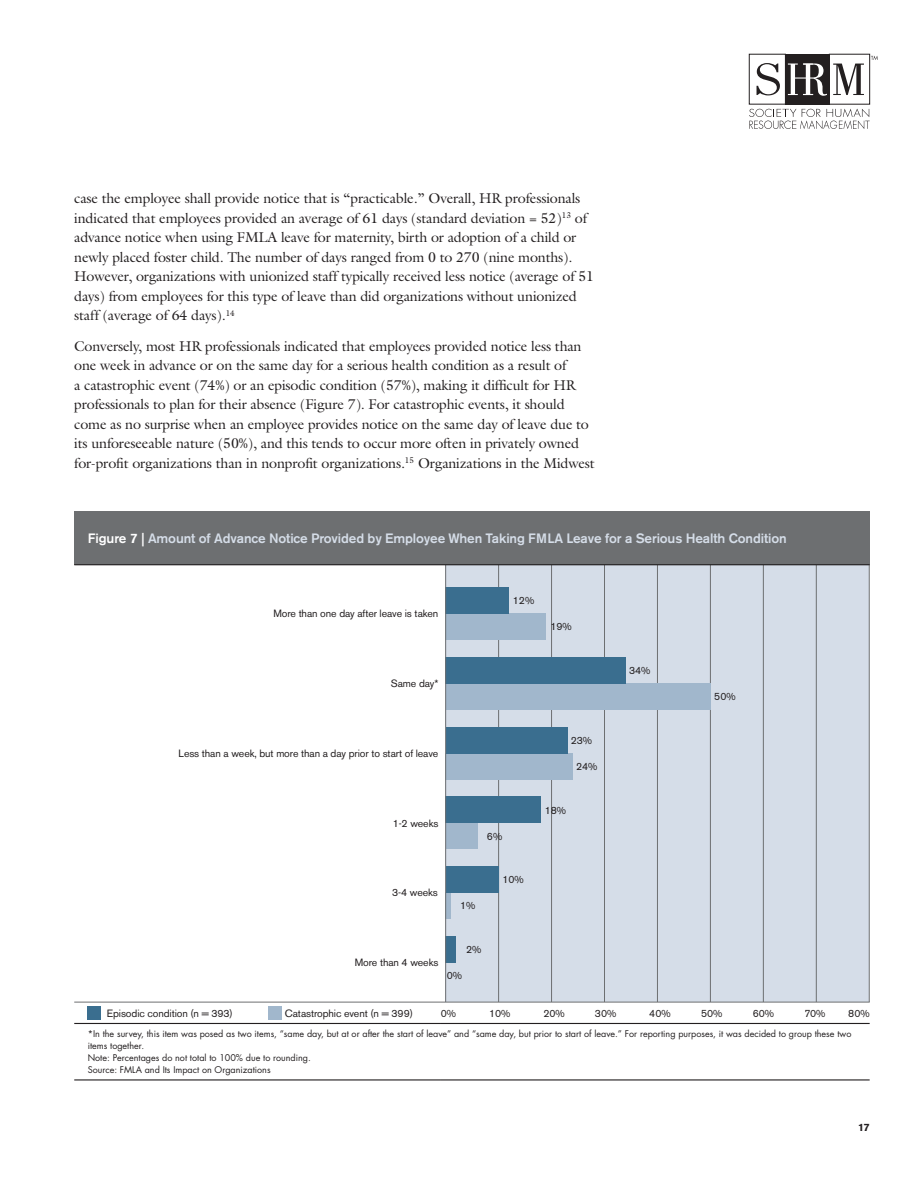
<style>
.page{position:relative;width:918px;height:1188px;background:#fff}
.page>*{position:absolute;margin:0;border:0;box-sizing:border-box;transform-origin:0 0}
.t1{font:14.25px/19.5px "Galliard";letter-spacing:-.01em;color:#231f20}
.t2{font:500 13.5px "Akzidenz Grotesk BE";letter-spacing:-.01em;color:#d5dde8}
.t3{font:10.5px "Akzidenz Grotesk BE";letter-spacing:-.01em;color:#231f20}
.t4{font:700 10.5px "Akzidenz Grotesk BE";color:#231f20}
.t5{font:9px/12px "Futura";color:#231f20}
.s1{color:#fff}
</style>
<div class="page">
<div style="left:749px;top:54px;width:37px;height:50px;border:1px solid #231f20"></div>
<div style="left:829px;top:54px;width:41px;height:50px;border:1px solid #231f20"></div>
<div style="left:785px;top:54px;width:45px;height:50px;background:#231f20"></div>
<svg style="left:788px;top:64px;width:39px;height:32px"></svg>
<svg style="left:833px;top:64px;width:31px;height:31px"></svg>
<svg style="left:757px;top:63px;width:23px;height:32px"></svg>
<svg style="left:871px;top:56px;width:7px;height:4px"></svg>
<svg style="left:749px;top:109px;width:121px;height:20px"></svg>
<div style="left:446px;top:544px;width:423px;height:458px;background:#d5dde8"></div>
<hr style="left:498px;top:545px;width:1px;height:457px;background:#6d6f71">
<hr style="left:551px;top:545px;width:1px;height:457px;background:#6d6f71">
<hr style="left:604px;top:545px;width:1px;height:457px;background:#6d6f71">
<hr style="left:657px;top:545px;width:1px;height:457px;background:#6d6f71">
<hr style="left:710px;top:545px;width:1px;height:457px;background:#6d6f71">
<hr style="left:763px;top:545px;width:1px;height:457px;background:#6d6f71">
<hr style="left:816px;top:545px;width:1px;height:457px;background:#6d6f71">
<hr style="left:869px;top:545px;width:1px;height:457px;background:#6d6f71">
<div style="left:446px;top:936px;width:10px;height:27px;background:#3a6e8f"></div>
<div style="left:446px;top:893px;width:5px;height:26px;background:#a1b7cc"></div>
<div style="left:446px;top:867px;width:53px;height:26px;background:#3a6e8f"></div>
<div style="left:446px;top:823px;width:31px;height:26px;background:#a1b7cc"></div>
<div style="left:446px;top:797px;width:95px;height:26px;background:#3a6e8f"></div>
<div style="left:446px;top:753px;width:127px;height:26px;background:#a1b7cc"></div>
<div style="left:446px;top:727px;width:121px;height:26px;background:#3a6e8f"></div>
<div style="left:446px;top:683px;width:264px;height:26px;background:#a1b7cc"></div>
<div style="left:446px;top:657px;width:180px;height:26px;background:#3a6e8f"></div>
<div style="left:446px;top:613px;width:100px;height:27px;background:#a1b7cc"></div>
<div style="left:446px;top:587px;width:63px;height:26px;background:#3a6e8f"></div>
<hr style="left:445px;top:545px;width:1px;height:457px;background:#6d6f71">
<div style="left:74px;top:511px;width:796px;height:54px;background:#6d6f71"></div>
<hr style="left:74px;top:564px;width:796px;height:1px;background:#231f20">
<svg style="left:74px;top:1006px;width:796px;height:17px"></svg>
<hr style="left:74px;top:1002px;width:367px;height:1px;background:#6d6f71">
<hr style="left:441px;top:1002px;width:429px;height:1px;background:#6d6f71">
<hr style="left:74px;top:1023px;width:367px;height:1px;background:#231f20">
<hr style="left:441px;top:1023px;width:429px;height:1px;background:#231f20">
<hr style="left:74px;top:1079px;width:367px;height:2px;background:#231f20">
<hr style="left:441px;top:1079px;width:429px;height:2px;background:#231f20">
<div style="left:88px;top:1006px;width:13px;height:14px;background:#3a6e8f"></div>
<div style="left:268px;top:1006px;width:14px;height:14px;background:#a1b7cc"></div>
<p class="t1" style="left:74px;top:189px;width:521px">case the employee shall provide notice that is “practicable. ” Overall, HR professionals indicated that employees provided an average of 61 days (standard deviation = 52)<sup>13</sup> of advance notice when using FMLA leave for maternity, birth or adoption of a child or newly placed foster child. The number of days ranged from 0 to 270 (nine months).<br>However, organizations with unionized staff typically received less notice (average of 51 days) from employees for this type of leave than did organizations without unionized staff (average of 64 days). <sup>14</sup></p>
<p class="t1" style="left:74px;top:336px;width:522px">Conversely, most HR professionals indicated that employees provided notice less than one week in advance or on the same day for a serious health condition as a result of<br>a catastrophic event (74%) or an episodic condition (57%), making it difficult for HR professionals to plan for their absence (Figure 7). For catastrophic events, it should come as no surprise when an employee provides notice on the same day of leave due to its unforeseeable nature (50%), and this tends to occur more often in privately owned for-profit organizations than in nonprofit organizations. <sup>15</sup> Organizations in the Midwest</p>
<p class="t2" style="left:88px;top:530px;width:700px"><span class="s1">Figure 7 |</span> Amount of Advance N otice Provided by Employee When Taking FMLA Leave for a Serious H ealth Condition</p>
<p class="t3" style="left:273px;top:607px;width:167px">More than one day after leave is taken</p>
<p class="t3" style="left:513px;top:594px;width:23px">12%</p>
<p class="t3" style="left:550px;top:620px;width:23px">19%</p>
<p class="t3" style="left:391px;top:677px;width:49px">Same day*</p>
<p class="t3" style="left:179px;top:747px;width:261px">Less than a week, but more than a day prior to start of leave</p>
<p class="t3" style="left:393px;top:817px;width:47px">1-2 weeks</p>
<p class="t3" style="left:392px;top:886px;width:47px">3-4 weeks</p>
<p class="t3" style="left:487px;top:830px;width:17px">6%</p>
<p class="t3" style="left:460px;top:899px;width:17px">1%</p>
<p class="t3" style="left:502px;top:873px;width:23px">10%</p>
<p class="t3" style="left:355px;top:956px;width:85px">More than 4 weeks</p>
<p class="t3" style="left:466px;top:943px;width:17px">2%</p>
<p class="t3" style="left:447px;top:969px;width:17px">0%</p>
<p class="t3" style="left:571px;top:734px;width:23px">23%</p>
<p class="t3" style="left:576px;top:760px;width:23px">24%</p>
<p class="t3" style="left:545px;top:804px;width:23px">18%</p>
<p class="t3" style="left:629px;top:664px;width:23px">34%</p>
<p class="t3" style="left:714px;top:690px;width:23px">50%</p>
<p class="t3" style="left:107px;top:1007px;width:128px">Episodic condition (n = 393)</p>
<p class="t3" style="left:285px;top:1007px;width:130px">Catastrophic event (n = 399)</p>
<p class="t3" style="left:441px;top:1007px;width:17px">0%</p>
<p class="t3" style="left:489px;top:1007px;width:23px">10%</p>
<p class="t3" style="left:543px;top:1007px;width:23px">20%</p>
<p class="t3" style="left:595px;top:1007px;width:23px">30%</p>
<p class="t3" style="left:649px;top:1007px;width:23px">40%</p>
<p class="t3" style="left:701px;top:1007px;width:23px">50%</p>
<p class="t3" style="left:753px;top:1007px;width:23px">60%</p>
<p class="t3" style="left:804px;top:1007px;width:23px">70%</p>
<p class="t3" style="left:848px;top:1007px;width:23px">80%</p>
<p class="t5" style="left:88px;top:1028px;width:765px">*In the survey, this item was posed as two items, “same day, but at or after the start of leave” and “same day, but prior to start of leave.” For reporting purposes, it was decided to group these two items together.<br>Note: Percentages do not total to 100% due to rounding.<br>Source: FMLA and Its Impact on Organizations</p>
<p class="t4" style="left:858px;top:1122px;width:6px">17</p>
</div>
